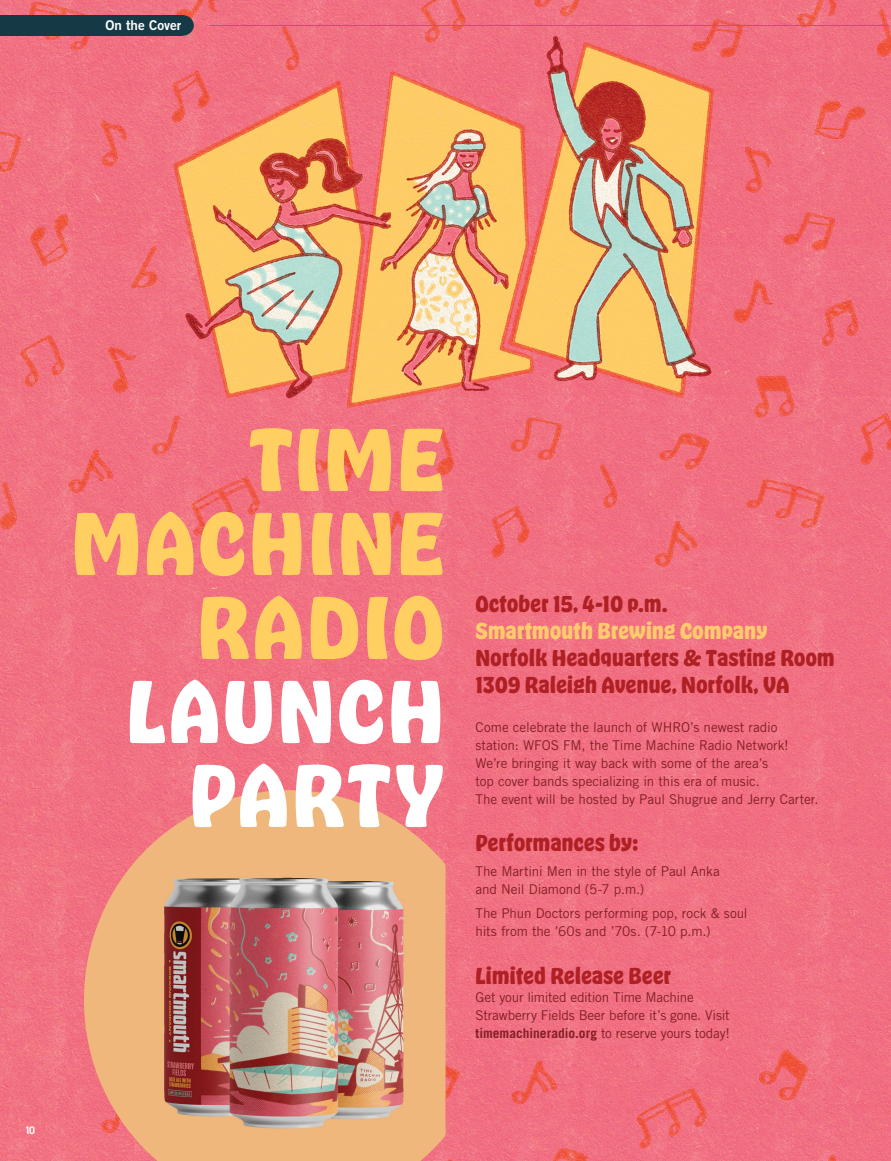
<style>
.page{position:relative;width:891px;height:1161px;background:#fff}
.page>*{position:absolute;margin:0;border:0;box-sizing:border-box;transform-origin:0 0}
.t1{font:700 81px/84px "Hobeaux";letter-spacing:.035em;color:#ffd061;text-align:right}
.t2{font:700 81px/84px "Hobeaux";letter-spacing:.04em;color:#fff;text-align:right}
.t3{font:700 21px/27px "Hobeaux";letter-spacing:.02em;color:#af2024}
.t4{font:700 21px "Hobeaux";letter-spacing:.02em;color:#ffcb6c}
.t5{font:13.5px/18px "Trade Gothic LT Std";letter-spacing:-.005em;color:#841f24}
.t6{font:13.5px "Trade Gothic LT Std Bd 2";color:#fff}
.t7{font:700 10.5px "Trade Gothic";color:#fff}
.s1{font-weight:700}
</style>
<div class="page">
<img style="left:0;top:0;width:891px;height:850px">
<img style="left:0;top:850px;width:891px;height:311px">
<hr style="left:210px;top:25px;width:679px;height:1px;background:#75787b">
<div style="left:170px;top:15px;width:24px;height:21px;background:#153a45;border-radius:50%"></div>
<div style="left:0;top:15px;width:182px;height:21px;background:#153a45"></div>
<img style="left:84px;top:790px;width:362px;height:371px">
<p class="t6" style="left:105px;top:17px;width:77px">On the Cover</p>
<p class="t7" style="left:25px;top:1123px;width:12px">10</p>
<h1 class="t1" style="left:71px;top:414px;width:374px">TIME<br>MACHINE<br>RADIO</h1>
<h1 class="t2" style="left:127px;top:666px;width:319px">LAUNCH<br>PARTY</h1>
<h2 class="t3" style="left:476px;top:590px;width:193px">October 15, 4-10 p.m.</h2>
<h2 class="t4" style="left:476px;top:617px;width:293px">Smartmouth Brewing Company</h2>
<h2 class="t3" style="left:476px;top:644px;width:361px">Norfolk Headquarters &amp; Tasting Room<br>1309 Raleigh Avenue, Norfolk, VA</h2>
<p class="t5" style="left:476px;top:718px;width:345px">Come celebrate the launch of WHRO’s newest radio station: WFOS FM, the Time Machine Radio Network!<br>We’re bringing it way back with some of the area’s<br>top cover bands specializing in this era of music.<br>The event will be hosted by Paul Shugrue and Jerry Carter.</p>
<h2 class="t3" style="left:476px;top:828px;width:164px">Performances by:</h2>
<p class="t5" style="left:476px;top:862px;width:246px">The Martini Men in the style of Paul Anka and Neil Diamond (5-7 p.m.)</p>
<p class="t5" style="left:476px;top:904px;width:274px">The Phun Doctors performing pop, rock &amp; soul hits from the ’60s and ’70s. (7-10 p.m.)</p>
<h2 class="t3" style="left:476px;top:961px;width:197px">Limited Release Beer</h2>
<p class="t5" style="left:476px;top:988px;width:256px">Get your limited edition Time Machine<br>Strawberry Fields Beer before it’s gone. Visit <span class="s1">timemachineradio.org</span> to reserve yours today!</p>
</div>
